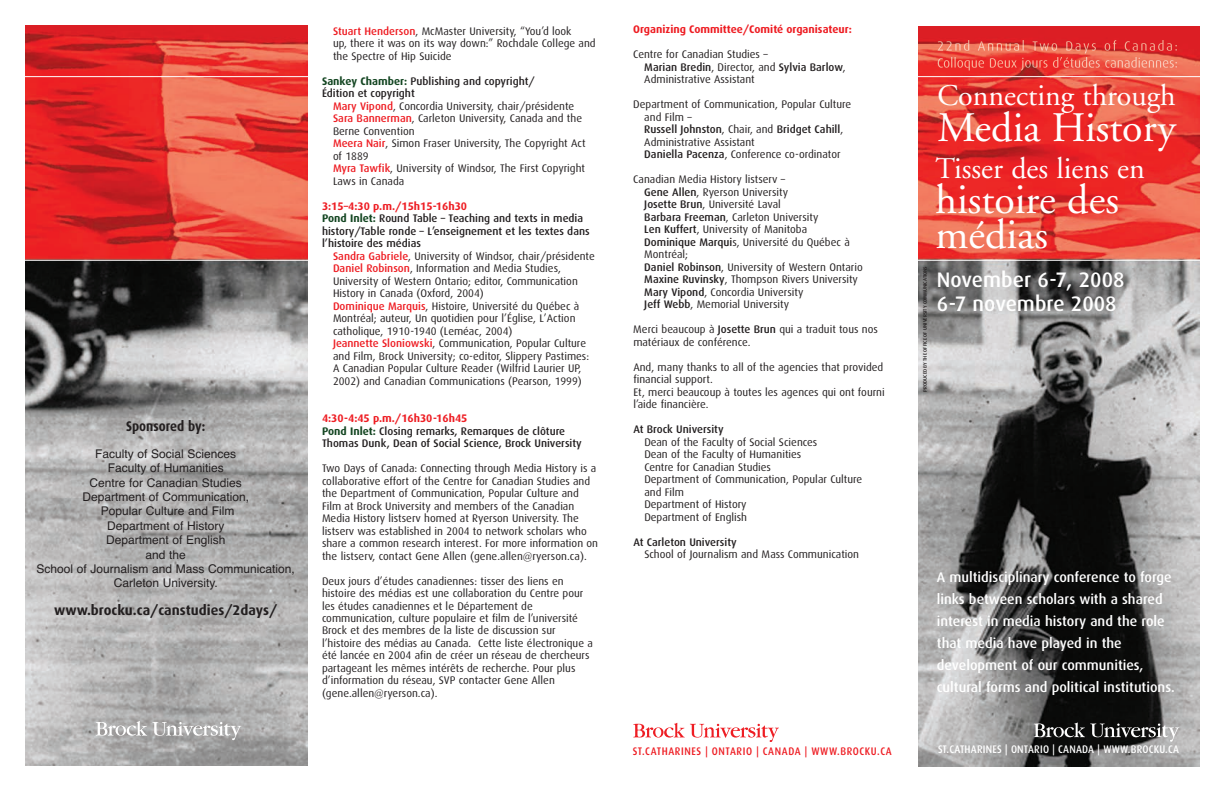
<style>
.page{position:relative;width:1224px;height:792px;background:#fff}
.page>*{position:absolute;margin:0;border:0;box-sizing:border-box;transform-origin:0 0}
.t1{font:42px/35px "Adobe Garamond";color:#fff}
.t2{font:30px "Adobe Garamond";color:#fff}
.t3{font:500 21px/24px "Dax";color:#fff}
.t4{font:500 14px/22px "Dax";color:#fff}
.t5{font:700 14px "Dax";color:#231f20}
.t6{font:700 14px "Dax";color:#231f20;scale:.9 1}
.t7{font:12px/14.4px "Helvetica";color:#231f20;text-align:center}
.t8{font:11px/12.5px "Dax";color:#231f20}
.t9{font:500 11px/12.5px "Dax";color:#231f20}
.t10{font:500 11px "Dax";letter-spacing:.02em;color:#fff;scale:.9 1}
.t11{font:500 11px "Dax";letter-spacing:.06em;color:#ee1d23;scale:.9 1}
.t12{font:700 11px "Dax";color:#ee1d23}
.t13{font:500 5px "Dax";color:#231f20}
.s1{font-weight:500;color:#ee1d23}
.s2{font-weight:700;color:#144622}
.s3{font-weight:700;color:#ee1d23}
.s4{font-weight:500}
</style>
<div class="page">
<img style="left:25px;top:26px;width:282px;height:740px">
<img style="left:918px;top:27px;width:281px;height:740px">
<svg style="left:1034px;top:723px;width:145px;height:19px;background:#525352"></svg>
<img style="left:938px;top:40px;width:158px;height:13px">
<img style="left:938px;top:57px;width:120px;height:14px">
<hr style="left:4px;top:260px;width:1220px;height:1px;background:#fff">
<hr style="left:0;top:76px;width:1220px;height:1px;background:#fff">
<svg style="left:633px;top:723px;width:146px;height:19px"></svg>
<svg style="left:96px;top:721px;width:145px;height:19px;background:#bab9b9"></svg>
<p class="t6" style="left:126px;top:420px;width:90px">Sponsored by:</p>
<p class="t7" style="left:37px;top:447px;width:260px">Faculty of Social Sciences<br>Faculty of Humanities<br>Centre for Canadian Studies<br>Department of Communication,<br>Popular Culture and Film<br>Department of History<br>Department of English<br>and the<br>School of Journalism and Mass Communication,<br>Carleton University.</p>
<p class="t5" style="left:54px;top:605px;width:224px">www.brocku.ca/canstudies/2days/</p>
<p class="t8" style="left:333px;top:25px;width:264px"><span class="s1">Stuart Henderson</span>, McMaster University, “You’d look<br>up, there it was on its way down:” Rochdale College and the Spectre of Hip Suicide</p>
<p class="t9" style="left:322px;top:75px;width:214px"><span class="s2">Sankey Chamber:</span> Publishing and copyright/<br>Édition et copyright</p>
<p class="t8" style="left:333px;top:100px;width:254px"><span class="s1">Mary Vipond</span>, Concordia University, chair/présidente <span class="s1">Sara Bannerman</span>, Carleton University, Canada and the Berne Convention<br><span class="s1">Meera Nair</span>, Simon Fraser University, The Copyright Act of 1889<br><span class="s1">Myra Tawfik</span>, University of Windsor, The First Copyright Laws in Canada</p>
<p class="t9" style="left:322px;top:200px;width:269px"><span class="s3">3:15–4:30 p.m./15h15-16h30<br></span><span class="s2">Pond Inlet:</span> Round Table – Teaching and texts in media history/Table ronde – L’enseignement et les textes dans l’histoire des médias</p>
<p class="t8" style="left:333px;top:250px;width:263px"><span class="s1">Sandra Gabriele</span>, University of Windsor, chair/présidente <span class="s1">Daniel Robinson</span>, Information and Media Studies, University of Western Ontario; editor, Communication History in Canada (Oxford, 2004)<br><span class="s1">Dominique Marquis</span>, Histoire, Université du Québec à Montréal; auteur, Un quotidien pour l’Église, L’Action catholique, 1910-1940 (Leméac, 2004)<br><span class="s1">Jeannette Sloniowski</span>, Communication, Popular Culture and Film, Brock University; co-editor, Slippery Pastimes:<br>A Canadian Popular Culture Reader (Wilfrid Laurier UP, 2002) and Canadian Communications (Pearson, 1999)</p>
<p class="t9" style="left:322px;top:413px;width:261px"><span class="s3">4:30-4:45 p.m./16h30-16h45<br></span><span class="s2">Pond Inlet:</span> Closing remarks, Remarques de clôture<br>Thomas Dunk, Dean of Social Science, Brock University</p>
<p class="t8" style="left:322px;top:463px;width:277px">Two Days of Canada: Connecting through Media History is a collaborative effort of the Centre for Canadian Studies and the Department of Communication, Popular Culture and Film at Brock University and members of the Canadian Media History listserv homed at Ryerson University. The listserv was established in 2004 to network scholars who share a common research interest. For more information on the listserv, contact Gene Allen (gene.allen@ryerson.ca).</p>
<p class="t8" style="left:322px;top:575px;width:272px">Deux jours d’études canadiennes: tisser des liens en histoire des médias est une collaboration du Centre pour les études canadiennes et le Département de communication, culture populaire et film de l’université Brock et des membres de la liste de discussion sur l’histoire des médias au Canada. Cette liste électronique a été lancée en 2004 afin de créer un réseau de chercheurs partageant les mêmes intérêts de recherche. Pour plus d’information du réseau, SVP contacter Gene Allen (gene.allen@ryerson.ca).</p>
<p class="t12" style="left:633px;top:25px;width:220px">Organizing Committee/Comité organisateur:</p>
<p class="t8" style="left:644px;top:49px;width:203px;text-indent:-11px">Centre for Canadian Studies –<br><span class="s4">Marian Bredin</span>, Director, and <span class="s4">Sylvia Barlow</span>,<br>Administrative Assistant</p>
<p class="t8" style="left:644px;top:99px;width:209px;text-indent:-11px">Department of Communication, Popular Culture and Film –<br><span class="s4">Russell Johnston</span>, Chair, and <span class="s4">Bridget Cahill</span>, Administrative Assistant<br><span class="s4">Daniella Pacenza</span>, Conference co-ordinator</p>
<p class="t8" style="left:644px;top:174px;width:220px;text-indent:-11px">Canadian Media History listserv –<br><span class="s4">Gene Allen</span>, Ryerson University<br><span class="s4">Josette Brun</span>, Université Laval<br><span class="s4">Barbara Freeman</span>, Carleton University<br><span class="s4">Len Kuffert</span>, University of Manitoba<br><span class="s4">Dominique Marqui</span>s, Université du Québec à Montréal;<br><span class="s4">Daniel Robinson</span>, University of Western Ontario <span class="s4">Maxine Ruvinsky</span>, Thompson Rivers University <span class="s4">Mary Vipond</span>, Concordia University<br><span class="s4">Jeff Webb</span>, Memorial University</p>
<p class="t8" style="left:633px;top:324px;width:246px">Merci beaucoup à <span class="s4">Josette Brun</span> qui a traduit tous nos matériaux de conférence.</p>
<p class="t8" style="left:633px;top:362px;width:253px">And, many thanks to all of the agencies that provided financial support.<br>Et, merci beaucoup à toutes les agences qui ont fourni l’aide financière.</p>
<p class="t9" style="left:633px;top:424px;width:92px">At Brock University</p>
<p class="t8" style="left:644px;top:437px;width:220px">Dean of the Faculty of Social Sciences<br>Dean of the Faculty of Humanities<br>Centre for Canadian Studies<br>Department of Communication, Popular Culture and Film<br>Department of History<br>Department of English</p>
<p class="t9" style="left:633px;top:537px;width:105px">At Carleton University</p>
<p class="t8" style="left:644px;top:549px;width:216px">School of Journalism and Mass Communication</p>
<p class="t11" style="left:633px;top:746px;width:289px">ST.CATHARINES | ONTARIO | CANADA | WWW.BROCKU.CA</p>
<p class="t13" style="left:923px;top:392px;width:127px;rotate:-90deg">PRODUCED BY THE OFFICE OF UNIVERSITY COMMUNICATIONS</p>
<h2 class="t2" style="left:937px;top:84px;width:240px">Connecting through</h2>
<h1 class="t1" style="left:937px;top:114px;width:240px">Media History</h1>
<h2 class="t2" style="left:936px;top:157px;width:211px">Tisser des liens en</h2>
<h1 class="t1" style="left:936px;top:186px;width:185px">histoire des médias</h1>
<h3 class="t3" style="left:937px;top:269px;width:189px">November 6-7, 2008<br>6-7 novembre 2008</h3>
<p class="t4" style="left:937px;top:567px;width:240px">A multidisciplinary conference to forge links between scholars with a shared interest in media history and the role that media have played in the development of our communities, cultural forms and political institutions.</p>
<p class="t10" style="left:938px;top:745px;width:269px">ST.CATHARINES | ONTARIO | CANADA | WWW.BROCKU.CA</p>
</div>
